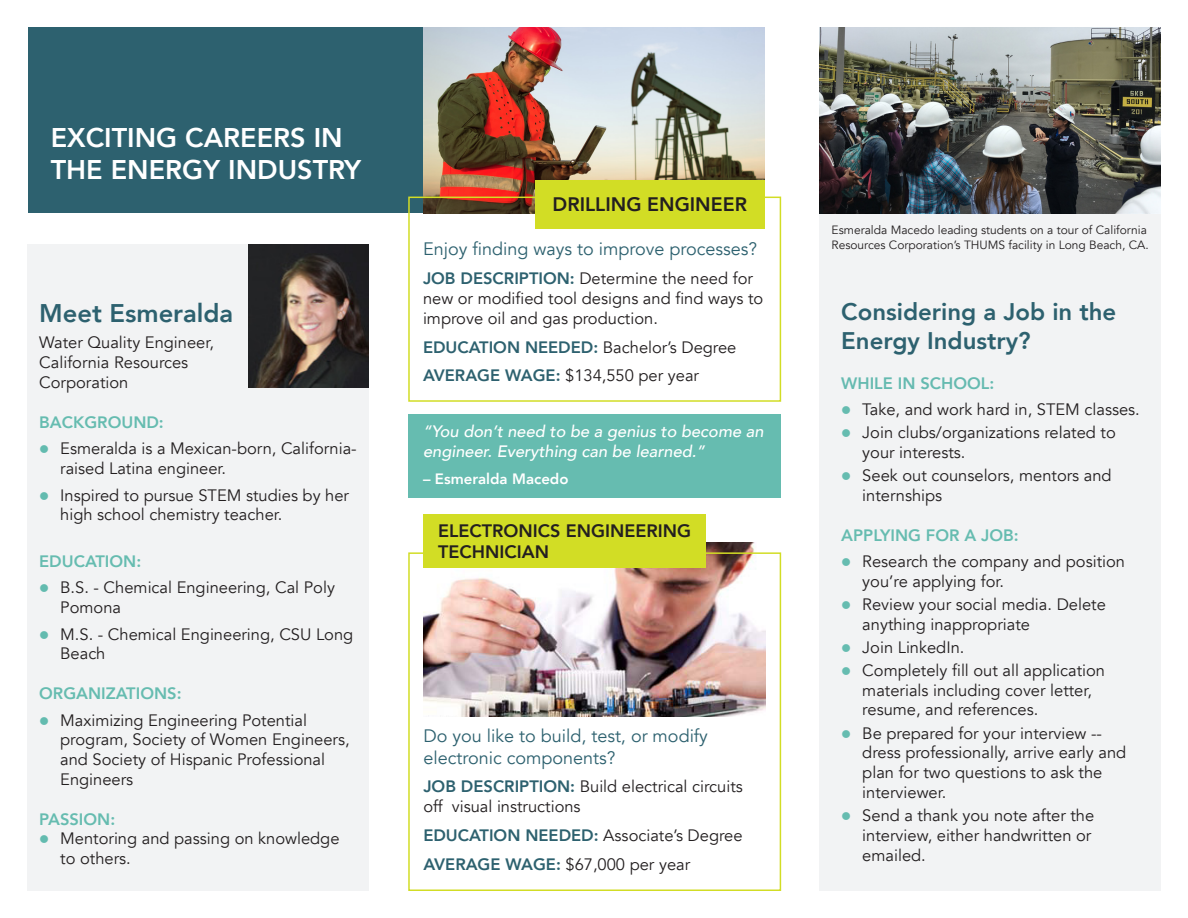
<style>
.page{position:relative;width:1188px;height:918px;background:#fff}
.page>*{position:absolute;margin:0;border:0;box-sizing:border-box;transform-origin:0 0}
.t1{font:800 27px/32.4px "Avenir";color:#fff}
.t2{font:800 25.5px "Avenir";color:#2d616f}
.t3{font:800 24px/28.8px "Avenir";color:#2d616f}
.t4{font:800 19.5px "Avenir";color:#231f20}
.t5{font:18px/21.6px "Avenir";color:#2d616f}
.t6{font:800 18px "Avenir";color:#231f20}
.t7{font:16.5px/19.8px "Avenir";color:#231f20}
.t8{font:italic 500 16.5px/19.8px "Avenir";color:#fff}
.t9{font:800 16.5px "Avenir";color:#66bcb0}
.t10{font:800 16.5px "Avenir";color:#2d616f}
.t11{font:800 16.5px "Avenir";color:#65bab0}
.t12{font:800 15px "Avenir";color:#fff}
.t13{font:12px/14.4px "Avenir";color:#231f20}
.s1{color:#63bbaf}
.s2{font-weight:800;color:#2d616f}
.s3{font-weight:400;color:#231f20}
.s4{color:#66bcb0}
</style>
<div class="page">
<div style="left:408px;top:414px;width:373px;height:84px;background:#66bcb0"></div>
<div style="left:820px;top:214px;width:341px;height:677px;background:#f2f3f4"></div>
<div style="left:27px;top:245px;width:342px;height:646px;background:#f2f3f4"></div>
<img style="left:248px;top:245px;width:121px;height:143px">
<img style="left:423px;top:28px;width:342px;height:185px">
<img style="left:423px;top:542px;width:342px;height:174px">
<img style="left:820px;top:27px;width:341px;height:187px">
<div style="left:28px;top:28px;width:395px;height:185px;background:#2d616f"></div>
<div style="left:536px;top:180px;width:229px;height:48px;background:#d2dd25"></div>
<div style="left:423px;top:514px;width:283px;height:53px;background:#d2dd25"></div>
<div style="left:408px;top:197px;width:373px;height:205px;border:2px solid #d2dd25"></div>
<div style="left:408px;top:552px;width:373px;height:339px;border:2px solid #d2dd25"></div>
<p class="t1" style="left:51px;top:120px;width:312px">EXCITING CAREERS IN<br>THE ENERGY INDUSTRY</p>
<p class="t2" style="left:39px;top:290px;width:196px">Meet Esmeralda</p>
<p class="t7" style="left:39px;top:333px;width:176px">Water Quality Engineer,</p>
<p class="t7" style="left:39px;top:353px;width:151px">California Resources<br>Corporation</p>
<p class="t9" style="left:39px;top:407px;width:126px">BACKGROUND:</p>
<p class="t7" style="left:60px;top:439px;width:298px;text-indent:-21px"><span class="s1">●</span> Esmeralda is a Mexican-born, California&shy;raised Latina engineer.</p>
<p class="t7" style="left:60px;top:485px;width:290px;text-indent:-21px"><span class="s1">●</span> Inspired to pursue STEM studies by her high school chemistry teacher.</p>
<p class="t9" style="left:39px;top:546px;width:104px">EDUCATION:</p>
<p class="t7" style="left:60px;top:578px;width:276px;text-indent:-21px"><span class="s1">●</span> B.S. - Chemical Engineering, Cal Poly<br>Pomona</p>
<p class="t7" style="left:60px;top:624px;width:295px;text-indent:-21px"><span class="s1">●</span> M.S. - Chemical Engineering, CSU Long<br>Beach</p>
<p class="t9" style="left:39px;top:678px;width:144px">ORGANIZATIONS:</p>
<p class="t7" style="left:60px;top:710px;width:291px;text-indent:-21px"><span class="s1">●</span> Maximizing Engineering Potential program, Society of Women Engineers, and Society of Hispanic Professional<br>Engineers</p>
<p class="t9" style="left:39px;top:804px;width:78px">PASSION:</p>
<p class="t7" style="left:60px;top:829px;width:281px;text-indent:-21px"><span class="s1">●</span> Mentoring and passing on knowledge to others.</p>
<p class="t4" style="left:553px;top:187px;width:196px">DRILLING ENGINEER</p>
<p class="t5" style="left:423px;top:239px;width:336px">Enjoy finding ways to improve processes?</p>
<p class="t7" style="left:423px;top:269px;width:342px"><span class="s2">JOB DESCRIPTION:</span> Determine the need for new or modified tool designs and find ways to improve oil and gas production.</p>
<p class="t10" style="left:423px;top:332px;width:315px">EDUCATION NEEDED: <span class="s3">Bachelor’s Degree</span></p>
<p class="t7" style="left:423px;top:366px;width:278px"><span class="s2">AVERAGE WAGE:</span> $134,550 per year</p>
<p class="t8" style="left:423px;top:422px;width:342px">“You don’t need to be a genius to become an engineer. Everything can be learned.”</p>
<p class="t12" style="left:423px;top:465px;width:147px">– Esmeralda Macedo</p>
<p class="t6" style="left:438px;top:514px;width:254px">ELECTRONICS ENGINEERING</p>
<p class="t6" style="left:438px;top:536px;width:112px">TECHNICIAN</p>
<p class="t5" style="left:423px;top:725px;width:286px">Do you like to build, test, or modify electronic components?</p>
<p class="t7" style="left:423px;top:777px;width:321px"><span class="s2">JOB DESCRIPTION:</span> Build electrical circuits off visual instructions</p>
<p class="t7" style="left:423px;top:826px;width:321px"><span class="s2">EDUCATION NEEDED:</span> Associate’s Degree</p>
<p class="t7" style="left:423px;top:855px;width:268px"><span class="s2">AVERAGE WAGE:</span> $67,000 per year</p>
<p class="t13" style="left:832px;top:223px;width:319px">Esmeralda Macedo leading students on a tour of California<br>Resources Corporation’s THUMS facility in Long Beach, CA.</p>
<p class="t3" style="left:841px;top:296px;width:277px">Considering a Job in the<br>Energy Industry?</p>
<p class="t11" style="left:841px;top:368px;width:155px">WHILE IN SCHOOL:</p>
<p class="t7" style="left:841px;top:400px;width:300px"><span class="s4">●</span> Take, and work hard in, STEM classes.</p>
<p class="t7" style="left:862px;top:423px;width:255px;text-indent:-21px"><span class="s4">●</span> Join clubs/organizations related to your interests.</p>
<p class="t7" style="left:862px;top:466px;width:251px;text-indent:-21px"><span class="s4">●</span> Seek out counselors, mentors and internships</p>
<p class="t9" style="left:841px;top:520px;width:179px">APPLYING FOR A JOB:</p>
<p class="t7" style="left:862px;top:552px;width:264px;text-indent:-21px"><span class="s4">●</span> Research the company and position you’re applying for.</p>
<p class="t7" style="left:862px;top:595px;width:245px;text-indent:-21px"><span class="s4">●</span> Review your social media. Delete anything inappropriate</p>
<p class="t7" style="left:841px;top:638px;width:125px"><span class="s4">●</span> Join LinkedIn.</p>
<p class="t7" style="left:862px;top:661px;width:244px;text-indent:-21px"><span class="s4">●</span> Completely fill out all application materials including cover letter, resume, and references.</p>
<p class="t7" style="left:862px;top:723px;width:265px;text-indent:-21px"><span class="s4">●</span> Be prepared for your interview -- dress professionally, arrive early and plan for two questions to ask the interviewer.</p>
<p class="t7" style="left:862px;top:806px;width:233px;text-indent:-21px"><span class="s4">●</span> Send a thank you note after the interview, either handwritten or emailed.</p>
</div>
